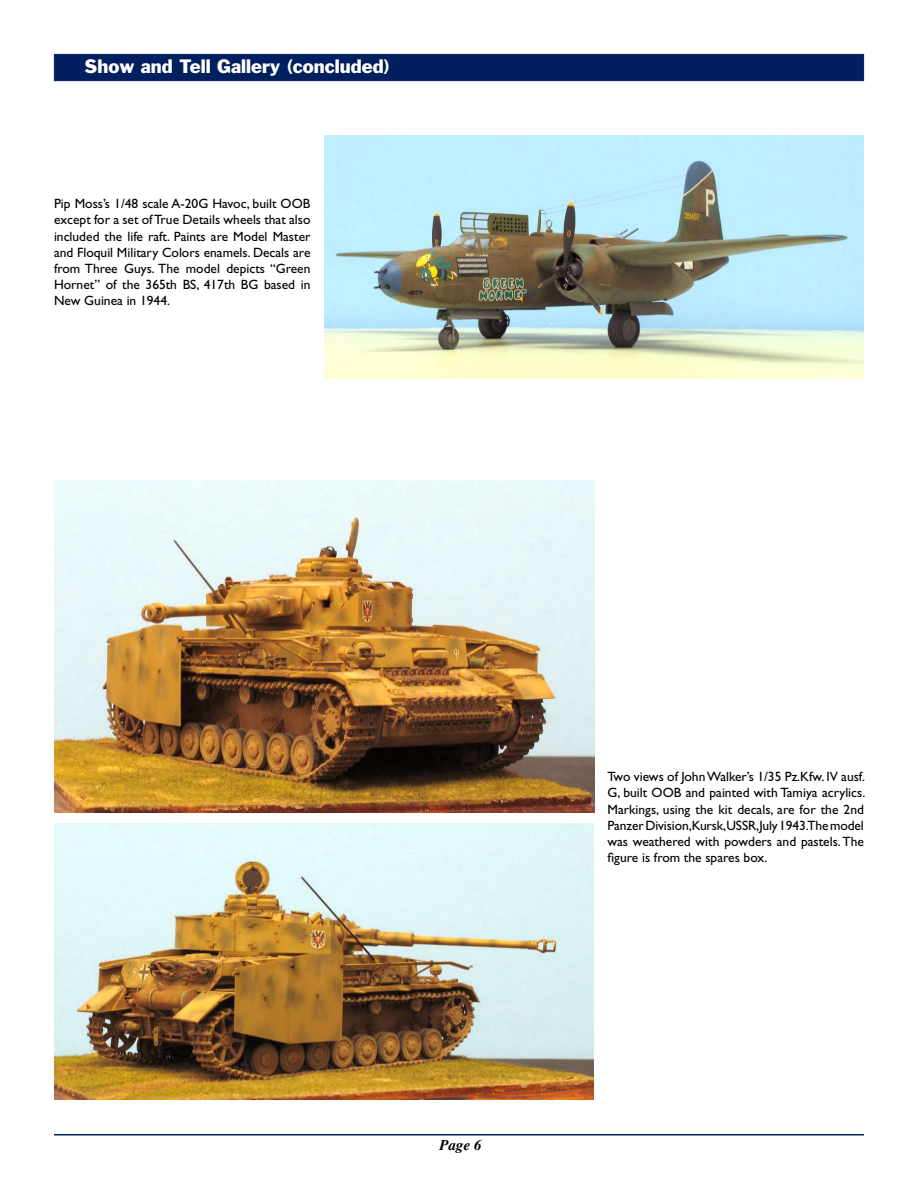
<style>
.page{position:relative;width:918px;height:1188px;background:#fff}
.page>*{position:absolute;margin:0;border:0;box-sizing:border-box;transform-origin:0 0}
.t1{font:18px "Franklin Gothic";color:#fff}
.t2{font:italic 700 15px "Times";color:#000}
.t3{font:13.5px/16.2px "Gill Sans";color:#000;text-align:justify}
</style>
<div class="page">
<hr style="left:54px;top:1134px;width:810px;height:2px;background:#02205f">
<div style="left:54px;top:54px;width:810px;height:27px;background:#02205f;border:1px solid #02205f"></div>
<img style="left:324px;top:135px;width:540px;height:244px">
<img style="left:54px;top:480px;width:540px;height:332px">
<img style="left:54px;top:824px;width:540px;height:275px">
<h1 class="t1" style="left:85px;top:55px;width:307px">Show and Tell Gallery (concluded)</h1>
<p class="t3" style="left:54px;top:196px;width:258px">Pip Moss’s 1/48 scale A-20G Havoc, built OOB except for a set of True Details wheels that also included the life raft. Paints are Model Master and Floquil Military Colors enamels. Decals are from Three Guys. The model depicts “Green Hornet” of the 365th BS, 417th BG based in New Guinea in 1944.</p>
<p class="t2" style="left:440px;top:1136px;width:44px">Page 6</p>
<p class="t3" style="left:608px;top:769px;width:259px">Two views of John Walker’s 1/35 Pz.Kfw. IV ausf.<br>G, built OOB and painted with Tamiya acrylics.<br>Markings, using the kit decals, are for the 2nd Panzer Division,Kursk,USSR,July 1943.The model was weathered with powders and pastels. The figure is from the spares box.</p>
</div>
